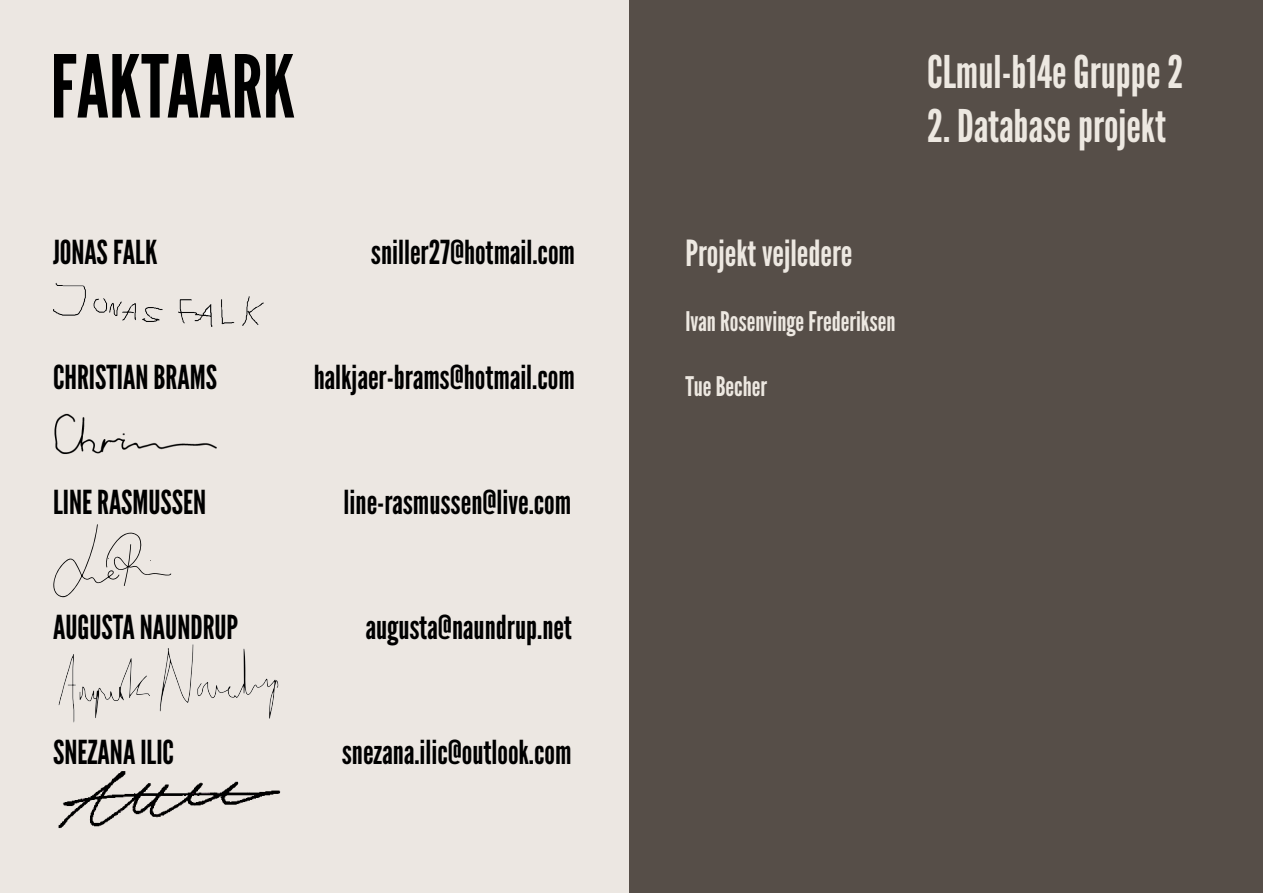
<style>
.page{position:relative;width:1263px;height:893px;background:#fff}
.page>*{position:absolute;margin:0;border:0;box-sizing:border-box;transform-origin:0 0}
.t1{font:45px "League Gothic";color:#ede8e1}
.t2{font:36px "League Gothic";color:#ede8e1}
.t3{font:33px "League Gothic";color:#000}
.t4{font:27px "League Gothic";color:#ede8e1}
</style>
<div class="page">
<div style="left:0;top:0;width:628px;height:893px;background:#ece7e2"></div>
<div style="left:630px;top:0;width:633px;height:893px;background:#564e48"></div>
<svg style="left:54px;top:54px;width:240px;height:64px"></svg>
<img style="left:54px;top:413px;width:163px;height:41px">
<svg style="left:53px;top:524px;width:118px;height:73px"></svg>
<img style="left:58px;top:644px;width:221px;height:79px">
<img style="left:53px;top:282px;width:211px;height:44px">
<img style="left:58px;top:771px;width:223px;height:58px">
<h1 class="t1" style="left:927px;top:45px;width:258px">CLmul-b14e Gruppe 2</h1>
<h1 class="t1" style="left:927px;top:99px;width:240px">2. Database projekt</h1>
<p class="t3" style="left:53px;top:233px;width:106px">JONAS FALK</p>
<p class="t3" style="left:371px;top:233px;width:206px">sniller27@hotmail.com</p>
<p class="t2" style="left:685px;top:232px;width:168px">Projekt vejledere</p>
<p class="t4" style="left:685px;top:306px;width:212px">Ivan Rosenvinge Frederiksen</p>
<p class="t4" style="left:685px;top:370px;width:83px">Tue Becher</p>
<p class="t3" style="left:53px;top:358px;width:166px">CHRISTIAN BRAMS</p>
<p class="t3" style="left:314px;top:358px;width:263px">halkjaer-brams@hotmail.com</p>
<p class="t3" style="left:53px;top:483px;width:155px">LINE RASMUSSEN</p>
<p class="t3" style="left:344px;top:483px;width:229px">line-rasmussen@live.com</p>
<p class="t3" style="left:53px;top:608px;width:187px">AUGUSTA NAUNDRUP</p>
<p class="t3" style="left:365px;top:608px;width:208px">augusta@naundrup.net</p>
<p class="t3" style="left:53px;top:733px;width:122px">SNEZANA ILIC</p>
<p class="t3" style="left:342px;top:733px;width:231px">snezana.ilic@outlook.com</p>
</div>
